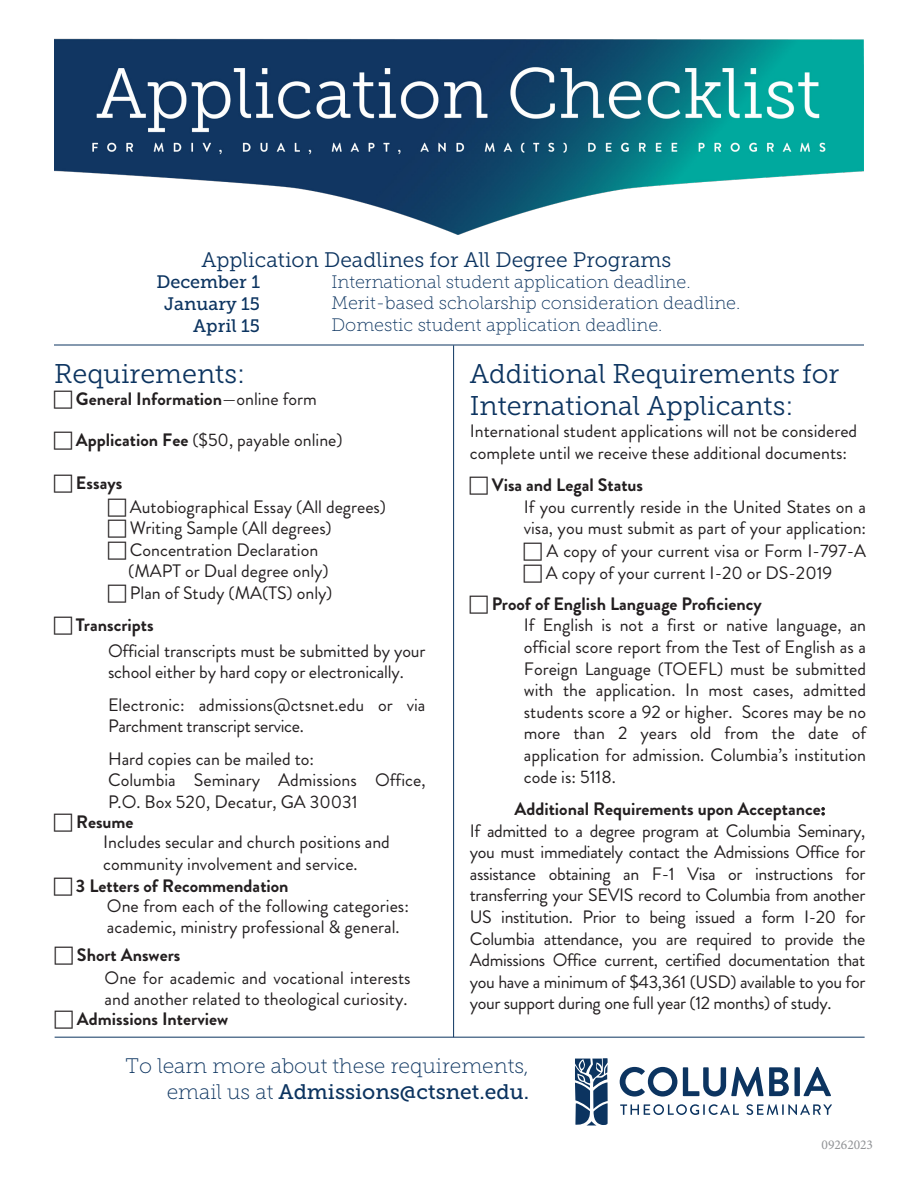
<style>
.page{position:relative;width:918px;height:1188px;background:#fff}
.page>*{position:absolute;margin:0;border:0;box-sizing:border-box;transform-origin:0 0}
.t1{font:27px/32.4px "Museo Slab 300";color:#0c3460}
.t2{font:21px/25.8px "Museo Slab 100";color:#0c3460;text-align:right}
.t3{font:21px "Museo Slab 300";color:#0c3460}
.t4{font:18px/21.6px "Brandon Grotesque";color:#231f20}
.t5{font:18px/21.6px "Brandon Grotesque";letter-spacing:-.02em;color:#231f20}
.t6{font:700 18px "Brandon Grotesque";color:#231f20}
.t7{font:18px/21.6px "Museo Slab 100";color:#0c3460}
.t8{font:18px/21.6px "Museo Slab 500";color:#0c3460;text-align:right}
.t9{font:13.5px "Minion Pro";letter-spacing:-.005em;color:#919396}
.s1{font-weight:700}
.s2{font-weight:400}
.s3{font-family:"Museo Slab 500"}
</style>
<div class="page">
<img style="left:55px;top:38px;width:809px;height:197px">
<hr style="left:54px;top:345px;width:810px;height:1px;background:#0c3460">
<hr style="left:55px;top:1037px;width:810px;height:1px;background:#0c3460">
<hr style="left:453px;top:345px;width:1px;height:692px;background:#0c3460">
<svg style="left:620px;top:1104px;width:119px;height:11px"></svg>
<svg style="left:746px;top:1104px;width:86px;height:11px"></svg>
<svg style="left:575px;top:1058px;width:33px;height:68px"></svg>
<svg style="left:620px;top:1067px;width:57px;height:30px"></svg>
<svg style="left:683px;top:1067px;width:106px;height:30px"></svg>
<div style="left:795px;top:1067px;width:5px;height:29px;background:#0c3460"></div>
<svg style="left:803px;top:1067px;width:28px;height:29px"></svg>
<p class="t3" style="left:201px;top:248px;width:471px">Application Deadlines for All Degree Programs</p>
<p class="t8" style="left:156px;top:271px;width:105px">December 1<br>January 15<br>April 15</p>
<p class="t7" style="left:331px;top:271px;width:410px">International student application deadline.<br>Merit-based scholarship consideration deadline.<br>Domestic student application deadline.</p>
<p class="t1" style="left:470px;top:358px;width:371px">Additional Requirements for<br>International Applicants:</p>
<p class="t4" style="left:470px;top:420px;width:389px">International student applications will not be considered complete until we receive these additional documents:</p>
<p class="t6" style="left:492px;top:472px;width:153px">Visa and Legal Status</p>
<p class="t4" style="left:524px;top:496px;width:344px">If you currently reside in the United States on a</p>
<p class="t4" style="left:524px;top:517px;width:344px">visa, you must submit as part of your application:</p>
<p class="t4" style="left:547px;top:540px;width:321px">A copy of your current visa or Form I-797-A</p>
<p class="t4" style="left:546px;top:562px;width:288px">A copy of your current I-20 or DS-2019</p>
<p class="t6" style="left:492px;top:591px;width:271px">Proof of English Language Proficiency</p>
<p class="t4" style="left:524px;top:615px;width:344px;text-align:justify">If English is not a first or native language, an official score report from the Test of English as a Foreign Language (TOEFL) must be submitted with the application. In most cases, admitted students score a 92 or higher. Scores may be no more than 2 years old from the date of application for admission. Columbia’s institution code is: 5118.</p>
<p class="t5" style="left:470px;top:798px;width:397px;text-indent:45px"><span class="s1">Additional Requirements upon Acceptance:<br></span>If admitted to a degree program at Columbia Seminary, you must immediately contact the Admissions Office for assistance obtaining an F-1 Visa or instructions for transferring your SEVIS record to Columbia from another US institution. Prior to being issued a form I-20 for Columbia attendance, you are required to provide the Admissions Office current, certified documentation that you have a minimum of $43,361 (USD) available to you for your support during one full year (12 months) of study.</p>
<p class="t1" style="left:54px;top:358px;width:193px">Requirements:</p>
<p class="t6" style="left:76px;top:386px;width:242px">General Information<span class="s2">—online form</span></p>
<p class="t4" style="left:76px;top:429px;width:268px"><span class="s1">Application Fee</span> ($50, payable online)</p>
<p class="t6" style="left:76px;top:470px;width:48px">Essays</p>
<p class="t4" style="left:130px;top:496px;width:258px">Autobiographical Essay (All degrees)</p>
<p class="t4" style="left:130px;top:517px;width:203px">Writing Sample (All degrees)</p>
<p class="t4" style="left:130px;top:539px;width:190px">Concentration Declaration</p>
<p class="t4" style="left:128px;top:561px;width:202px">(MAPT or Dual degree only)</p>
<p class="t4" style="left:130px;top:582px;width:204px">Plan of Study (MA(TS) only)</p>
<p class="t6" style="left:76px;top:613px;width:79px">Transcripts</p>
<p class="t4" style="left:108px;top:640px;width:319px">Official transcripts must be submitted by your school either by hard copy or electronically.</p>
<p class="t4" style="left:108px;top:694px;width:319px">Electronic: admissions@ctsnet.edu or via<br>Parchment transcript service.</p>
<p class="t4" style="left:108px;top:748px;width:319px">Hard copies can be mailed to:<br>Columbia Seminary Admissions Office,<br>P.O. Box 520, Decatur, GA 30031</p>
<p class="t6" style="left:76px;top:809px;width:59px">Resume</p>
<p class="t4" style="left:103px;top:831px;width:288px;line-height:22.2px">Includes secular and church positions and community involvement and service.</p>
<p class="t6" style="left:76px;top:873px;width:214px">3 Letters of Recommendation</p>
<p class="t4" style="left:107px;top:895px;width:304px">One from each of the following categories: academic, ministry professional &amp; general.</p>
<p class="t6" style="left:77px;top:942px;width:105px">Short Answers</p>
<p class="t4" style="left:105px;top:967px;width:308px;line-height:21px">One for academic and vocational interests and another related to theological curiosity.</p>
<p class="t6" style="left:77px;top:1007px;width:153px">Admissions Interview</p>
<p class="t2" style="left:126px;top:1053px;width:405px">To learn more about these requirements, email us at <span class="s3">Admissions@ctsnet.edu.</span></p>
<p class="t9" style="left:822px;top:1136px;width:53px">09262023</p>
</div>
